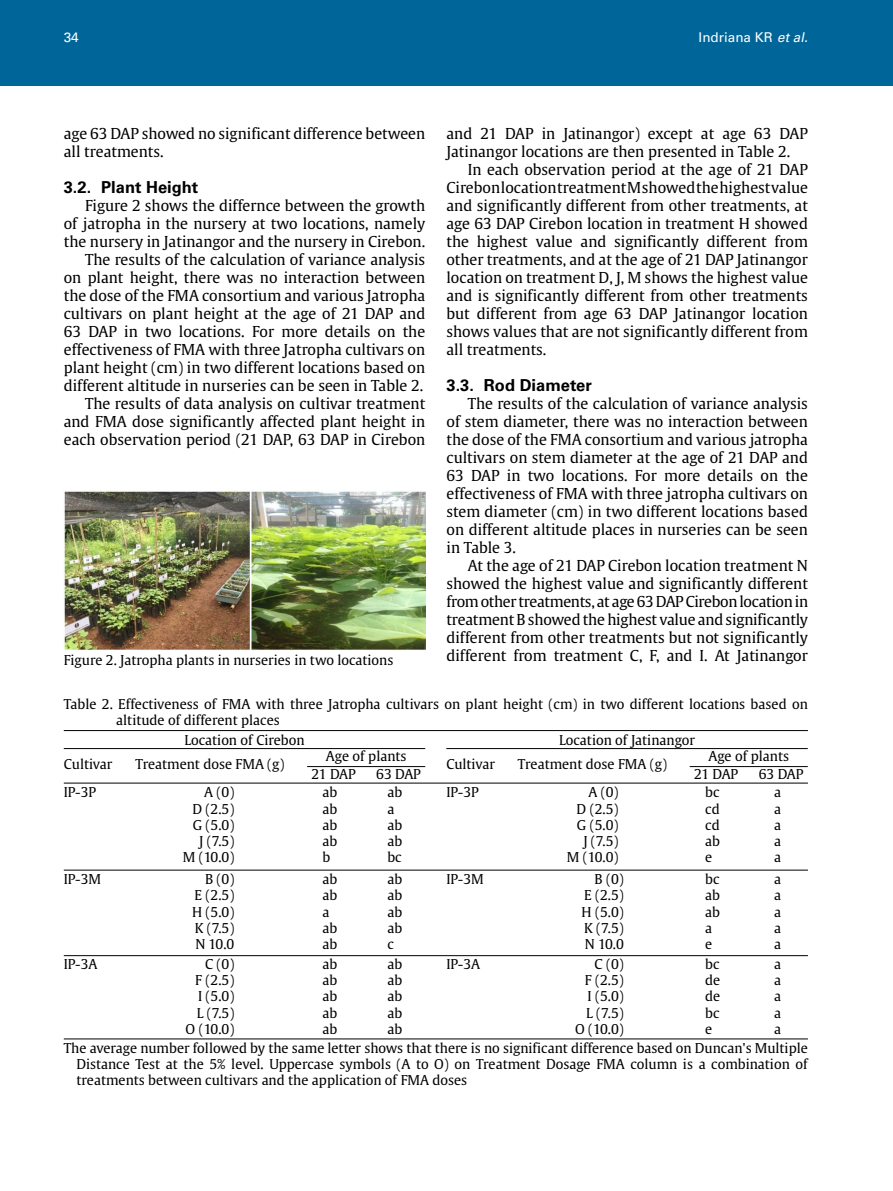
<style>
.page{position:relative;width:893px;height:1191px;background:#fff}
.page>*{position:absolute;margin:0;border:0;box-sizing:border-box;transform-origin:0 0}
.t1{font:700 16.5px "Univers LT Std";color:#000}
.t2{font:15px/18px "Gulliver";color:#000;text-align:justify}
.t3{font:13.5px/16.2px "Gulliver";color:#000;text-align:justify}
.t4{font:13.5px "Univers LT Std";color:#fff}
.s1{font-style:italic}
</style>
<div class="page">
<hr style="left:64px;top:730px;width:744px;height:1px;background:#000">
<hr style="left:64px;top:748px;width:361px;height:1px;background:#000">
<hr style="left:446px;top:748px;width:362px;height:1px;background:#000">
<hr style="left:307px;top:766px;width:118px;height:1px;background:#000">
<hr style="left:690px;top:766px;width:118px;height:1px;background:#000">
<hr style="left:64px;top:782px;width:744px;height:1px;background:#000">
<hr style="left:64px;top:869px;width:744px;height:1px;background:#000">
<hr style="left:64px;top:955px;width:744px;height:1px;background:#000">
<hr style="left:64px;top:1038px;width:744px;height:1px;background:#000">
<img style="left:64px;top:490px;width:361px;height:160px">
<div style="left:0;top:0;width:893px;height:85px;background:#069"></div>
<p class="t4" style="left:64px;top:30px;width:17px">34</p>
<p class="t4" style="left:699px;top:30px;width:114px">Indriana KR <span class="s1">etal.</span></p>
<p class="t2" style="left:64px;top:124px;width:363px">age 63 DAP showed no significant difference between all treatments.</p>
<p class="t1" style="left:64px;top:177px;width:136px">3.2. Plant Height</p>
<p class="t2" style="left:64px;top:196px;width:363px;text-align:right">Figure 2 shows the differnce between the growth<br>of jatropha in the nursery at two locations, namely the nursery in Jatinangor and the nursery in Cirebon.<br>The results of the calculation of variance analysis on plant height, there was no interaction between the dose of the FMA consortium and various Jatropha cultivars on plant height at the age of 21 DAP and 63 DAP in two locations. For more details on the effectiveness of FMA with three Jatropha cultivars on plant height (cm) in two different locations based on different altitude in nurseries can be seen in Table 2.<br>The results of data analysis on cultivar treatment and FMA dose significantly affected plant height in each observation period (21 DAP, 63 DAP in Cirebon</p>
<p class="t3" style="left:64px;top:652px;width:331px">Figure 2. Jatropha plants in nurseries in two locations</p>
<p class="t2" style="left:446px;top:124px;width:363px">and 21 DAP in Jatinangor) except at age 63 DAP<br>Jatinangor locations are then presented in Table 2.</p>
<p class="t2" style="left:446px;top:160px;width:363px;text-indent:21px">In each observation period at the age of 21 DAP Cirebon location treatment M showed the highest value and significantly different from other treatments, at age 63 DAP Cirebon location in treatment H showed the highest value and significantly different from other treatments, and at the age of 21 DAP Jatinangor location on treatment D, J, M shows the highest value and is significantly different from other treatments but different from age 63 DAP Jatinangor location shows values that are not significantly different from all treatments.</p>
<p class="t1" style="left:446px;top:375px;width:147px">3.3. Rod Diameter</p>
<p class="t2" style="left:446px;top:394px;width:363px;text-indent:21px">The results of the calculation of variance analysis of stem diameter, there was no interaction between the dose of the FMA consortium and various jatropha cultivars on stem diameter at the age of 21 DAP and 63 DAP in two locations. For more details on the effectiveness of FMA with three jatropha cultivars on stem diameter (cm) in two different locations based on different altitude places in nurseries can be seen in Table 3.</p>
<p class="t2" style="left:446px;top:556px;width:363px;text-indent:21px">At the age of 21 DAP Cirebon location treatment N showed the highest value and significantly different from other treatments, at age 63 DAP Cirebon location in treatment B showed the highest value and significantly different from other treatments but not significantly different from treatment C, F, and I. At Jatinangor</p>
<p class="t3" style="left:116px;top:696px;width:693px;text-indent:-53px">Table 2. Effectiveness of FMA with three Jatropha cultivars on plant height (cm) in two different locations based on altitude of different places</p>
<p class="t3" style="left:64px;top:749px;width:50px;line-height:28.8px">Cultivar<br>IP-3P</p>
<p class="t3" style="left:64px;top:871px;width:39px">IP-3M</p>
<p class="t3" style="left:64px;top:956px;width:35px">IP-3A</p>
<p class="t3" style="left:184px;top:731px;width:122px">Location of Cirebon</p>
<p class="t3" style="left:559px;top:731px;width:137px">Location of Jatinangor</p>
<p class="t3" style="left:446px;top:749px;width:50px;line-height:28.8px">Cultivar<br>IP-3P</p>
<p class="t3" style="left:326px;top:748px;width:82px">Age of plants</p>
<p class="t3" style="left:708px;top:748px;width:82px">Age of plants</p>
<p class="t3" style="left:312px;top:765px;width:46px;line-height:18px;text-align:center">21 DAP ab</p>
<p class="t3" style="left:323px;top:800px;width:16px">ab ab ab b</p>
<p class="t3" style="left:323px;top:871px;width:16px;text-align:left">ab ab a ab ab</p>
<p class="t3" style="left:323px;top:956px;width:16px">ab ab ab ab ab</p>
<p class="t3" style="left:204px;top:749px;width:82px;line-height:28.8px;text-indent:-69px">Treatment dose FMA (g)<br>A (0)</p>
<p class="t3" style="left:183px;top:800px;width:53px;text-align:right">D (2.5)<br>G (5.0)<br>J (7.5)<br>M (10.0)</p>
<p class="t3" style="left:192px;top:871px;width:44px;text-indent:13px">B (0)<br>E (2.5)<br>H (5.0)<br>K (7.5)<br>N 10.0</p>
<p class="t3" style="left:186px;top:956px;width:50px;text-align:right">C (0)<br>F (2.5)<br>I (5.0)<br>L (7.5)<br>O (10.0)</p>
<p class="t3" style="left:575px;top:956px;width:50px;text-align:right">C (0)<br>F (2.5)<br>I (5.0)<br>L (7.5)<br>O (10.0)</p>
<p class="t3" style="left:588px;top:749px;width:80px;line-height:28.8px;text-indent:-70px">Treatment dose FMA (g)<br>A (0)</p>
<p class="t3" style="left:567px;top:800px;width:53px;text-align:right">D (2.5)<br>G (5.0)<br>J (7.5)<br>M (10.0)</p>
<p class="t3" style="left:759px;top:765px;width:46px;line-height:18px;text-align:center">63 DAP a</p>
<p class="t3" style="left:774px;top:800px;width:8px">a a a a</p>
<p class="t3" style="left:774px;top:871px;width:8px">a a a a a</p>
<p class="t3" style="left:774px;top:956px;width:8px">a a a a a</p>
<p class="t3" style="left:376px;top:765px;width:46px;line-height:18px;text-align:center">63 DAP ab</p>
<p class="t3" style="left:387px;top:800px;width:16px;text-align:left">a ab ab bc</p>
<p class="t3" style="left:387px;top:871px;width:16px">ab ab ab ab c</p>
<p class="t3" style="left:387px;top:956px;width:16px">ab ab ab ab ab</p>
<p class="t3" style="left:694px;top:765px;width:46px;line-height:18px;text-align:center">21 DAP bc</p>
<p class="t3" style="left:705px;top:800px;width:16px">cd cd ab e</p>
<p class="t3" style="left:705px;top:871px;width:16px;text-align:left">bc ab ab a e</p>
<p class="t3" style="left:705px;top:956px;width:17px">bc de de bc e</p>
<p class="t3" style="left:582px;top:871px;width:44px;text-indent:13px">B (0)<br>E (2.5)<br>H (5.0)<br>K (7.5)<br>N 10.0</p>
<p class="t3" style="left:446px;top:871px;width:39px">IP-3M</p>
<p class="t3" style="left:446px;top:956px;width:35px">IP-3A</p>
<p class="t3" style="left:77px;top:1039px;width:733px;text-indent:-13px">The average number followed by the same letter shows that there is no significant difference based on Duncan's Multiple Distance Test at the 5% level. Uppercase symbols (A to O) on Treatment Dosage FMA column is a combination of treatments between cultivars and the application of FMA doses</p>
</div>
